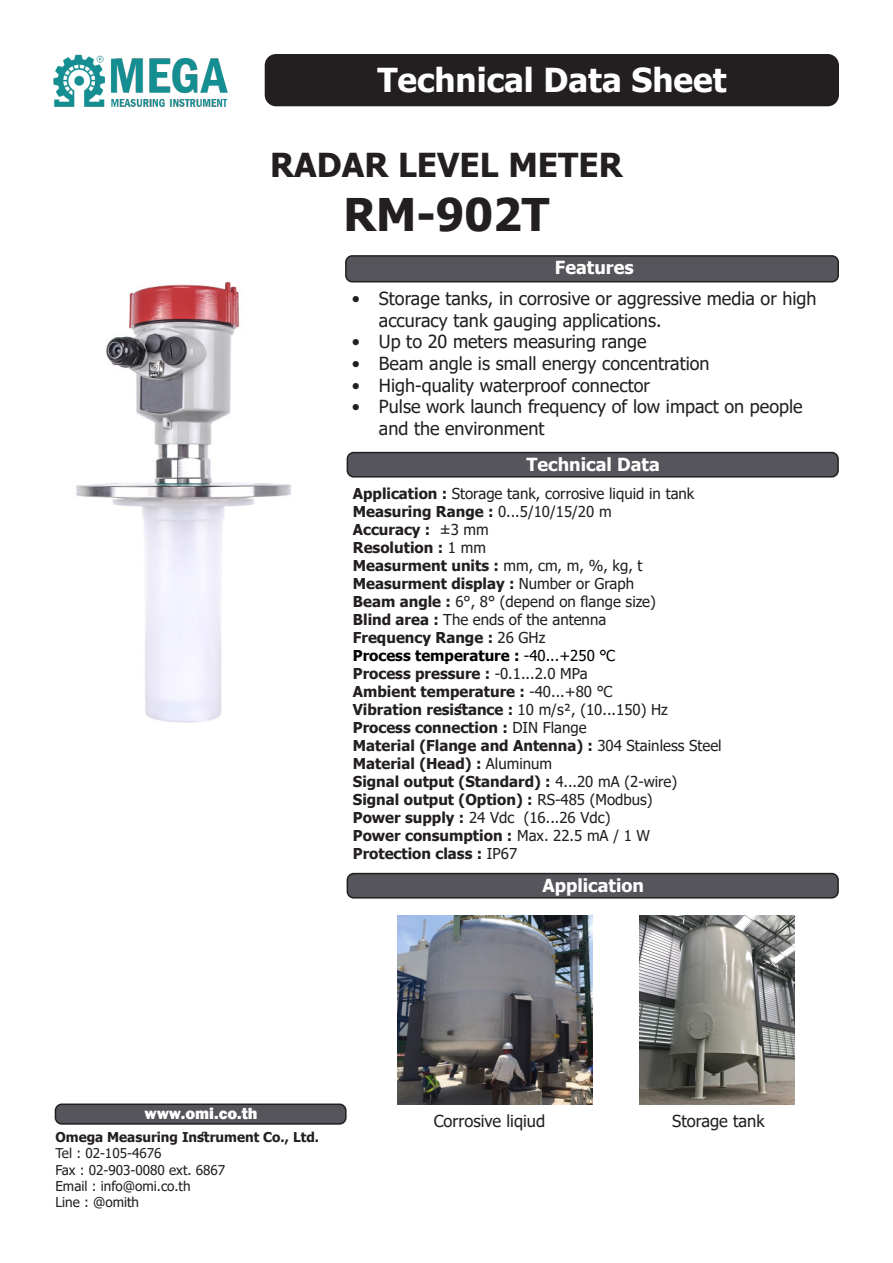
<style>
.page{position:relative;width:893px;height:1263px;background:#fff}
.page>*{position:absolute;margin:0;border:0;box-sizing:border-box;transform-origin:0 0}
.t1{font:700 45px "Tahoma";color:#231f20}
.t2{font:700 33px "Tahoma";color:#fff}
.t3{font:700 33px "Tahoma";color:#231f20}
.t4{font:18px/21.6px "Tahoma";color:#231f20}
.t5{font:700 18px "Tahoma";color:#fff}
.t6{font:16.5px "Tahoma";color:#231f20}
.t7{font:800 16.5px "Franklin Gothic";color:#fff}
.t8{font:700 15px "Tahoma";color:#231f20}
.t9{font:15px "Tahoma";color:#231f20}
.t10{font:700 15px "Tahoma";color:#000}
.t11{font:13.5px "Tahoma";color:#231f20}
.t12{font:700 13.5px "Tahoma";color:#231f20}
.s1{font-weight:700}
.s2{font-weight:400}
</style>
<div class="page">
<img style="left:54px;top:54px;width:173px;height:52px">
<div style="left:265px;top:54px;width:574px;height:52px;background:#231f20;border-radius:11px"></div>
<div style="left:347px;top:453px;width:491px;height:24px;background:#55555b;border-radius:6px"></div>
<div style="left:347px;top:452px;width:492px;height:26px;border:2px solid #231f20;border-radius:6px"></div>
<div style="left:346px;top:256px;width:492px;height:26px;background:#55555b;border-radius:6px"></div>
<div style="left:345px;top:255px;width:494px;height:27px;border:2px solid #231f20;border-radius:6px"></div>
<div style="left:347px;top:873px;width:491px;height:25px;background:#55555b;border-radius:6px"></div>
<div style="left:347px;top:873px;width:492px;height:25px;border:2px solid #231f20;border-radius:6px"></div>
<img style="left:76px;top:281px;width:215px;height:442px">
<img style="left:398px;top:915px;width:194px;height:190px">
<img style="left:639px;top:915px;width:155px;height:190px">
<div style="left:55px;top:1104px;width:291px;height:20px;background:#55555b;border-radius:6px"></div>
<div style="left:55px;top:1103px;width:292px;height:22px;border:2px solid #231f20;border-radius:6px"></div>
<p class="t2" style="left:377px;top:57px;width:351px">Technical Data Sheet</p>
<p class="t3" style="left:270px;top:142px;width:354px">RADAR LEVEL METER</p>
<p class="t1" style="left:344px;top:184px;width:207px">RM-902T</p>
<p class="t5" style="left:555px;top:255px;width:80px">Features</p>
<p class="t4" style="left:379px;top:289px;width:439px;text-indent:-27px">• Storage tanks, in corrosive or aggressive media or high accuracy tank gauging applications.</p>
<p class="t4" style="left:352px;top:332px;width:296px">• Up to 20 meters measuring range</p>
<p class="t4" style="left:352px;top:354px;width:359px">• Beam angle is small energy concentration</p>
<p class="t4" style="left:352px;top:375px;width:300px">• High-quality waterproof connector</p>
<p class="t4" style="left:379px;top:397px;width:425px;text-indent:-27px">• Pulse work launch frequency of low impact on people and the environment</p>
<p class="t5" style="left:527px;top:451px;width:135px">Technical Data</p>
<p class="t9" style="left:353px;top:484px;width:343px"><span class="s1">Application :</span> Storage tank, corrosive liquid in tank</p>
<p class="t8" style="left:353px;top:501px;width:260px">Measuring Range : <span class="s2">0...5/10/15/20 m</span></p>
<p class="t8" style="left:353px;top:519px;width:137px">Accuracy : <span class="s2">±3 mm</span></p>
<p class="t8" style="left:353px;top:537px;width:135px">Resolution : <span class="s2">1 mm</span></p>
<p class="t8" style="left:353px;top:555px;width:291px">Measurment units : <span class="s2">mm, cm, m, %, kg, t</span></p>
<p class="t8" style="left:353px;top:573px;width:283px">Measurment display : <span class="s2">Number or Graph</span></p>
<p class="t9" style="left:353px;top:592px;width:305px"><span class="s1">Beam angle :</span> 6°, 8° (depend on flange size)</p>
<p class="t9" style="left:353px;top:610px;width:255px"><span class="s1">Blind area :</span> The ends of the antenna</p>
<p class="t8" style="left:353px;top:627px;width:194px">Frequency Range : <span class="s2">26 GHz</span></p>
<p class="t10" style="left:353px;top:645px;width:264px">Process temperature : <span class="s2">-40...+250 ℃</span></p>
<p class="t8" style="left:353px;top:663px;width:236px">Process pressure : <span class="s2">-0.1...2.0 MPa</span></p>
<p class="t8" style="left:353px;top:681px;width:261px">Ambient temperature : <span class="s2">-40...+80 ℃</span></p>
<p class="t8" style="left:353px;top:699px;width:317px">Vibration resistance : <span class="s2">10 m/s², (10...150) Hz</span></p>
<p class="t8" style="left:353px;top:717px;width:235px">Process connection : <span class="s2">DIN Flange</span></p>
<p class="t8" style="left:353px;top:735px;width:370px">Material (Flange and Antenna) : <span class="s2">304 Stainless Steel</span></p>
<p class="t8" style="left:353px;top:753px;width:201px">Material (Head) : <span class="s2">Aluminum</span></p>
<p class="t8" style="left:353px;top:771px;width:326px">Signal output (Standard) : <span class="s2">4...20 mA (2-wire)</span></p>
<p class="t8" style="left:353px;top:789px;width:301px">Signal output (Option) : <span class="s2">RS-485 (Modbus)</span></p>
<p class="t9" style="left:353px;top:808px;width:259px"><span class="s1">Power supply :</span> 24 Vdc (16...26 Vdc)</p>
<p class="t8" style="left:353px;top:825px;width:299px">Power consumption : <span class="s2">Max. 22.5 mA / 1 W</span></p>
<p class="t8" style="left:353px;top:843px;width:166px">Protection class : <span class="s2">IP67</span></p>
<p class="t7" style="left:144px;top:1102px;width:115px">www.omi.co.th</p>
<p class="t12" style="left:55px;top:1128px;width:265px">Omega Measuring Instrument Co., Ltd.</p>
<p class="t11" style="left:55px;top:1144px;width:108px">Tel : 02-105-4676</p>
<p class="t11" style="left:55px;top:1160px;width:171px">Fax : 02-903-0080 ext. 6867</p>
<p class="t11" style="left:55px;top:1177px;width:137px">Email : info@omi.co.th</p>
<p class="t11" style="left:55px;top:1193px;width:85px">Line : @omith</p>
<p class="t5" style="left:542px;top:872px;width:103px">Application</p>
<p class="t6" style="left:434px;top:1110px;width:113px">Corrosive liqiud</p>
<p class="t6" style="left:672px;top:1110px;width:94px">Storage tank</p>
</div>
